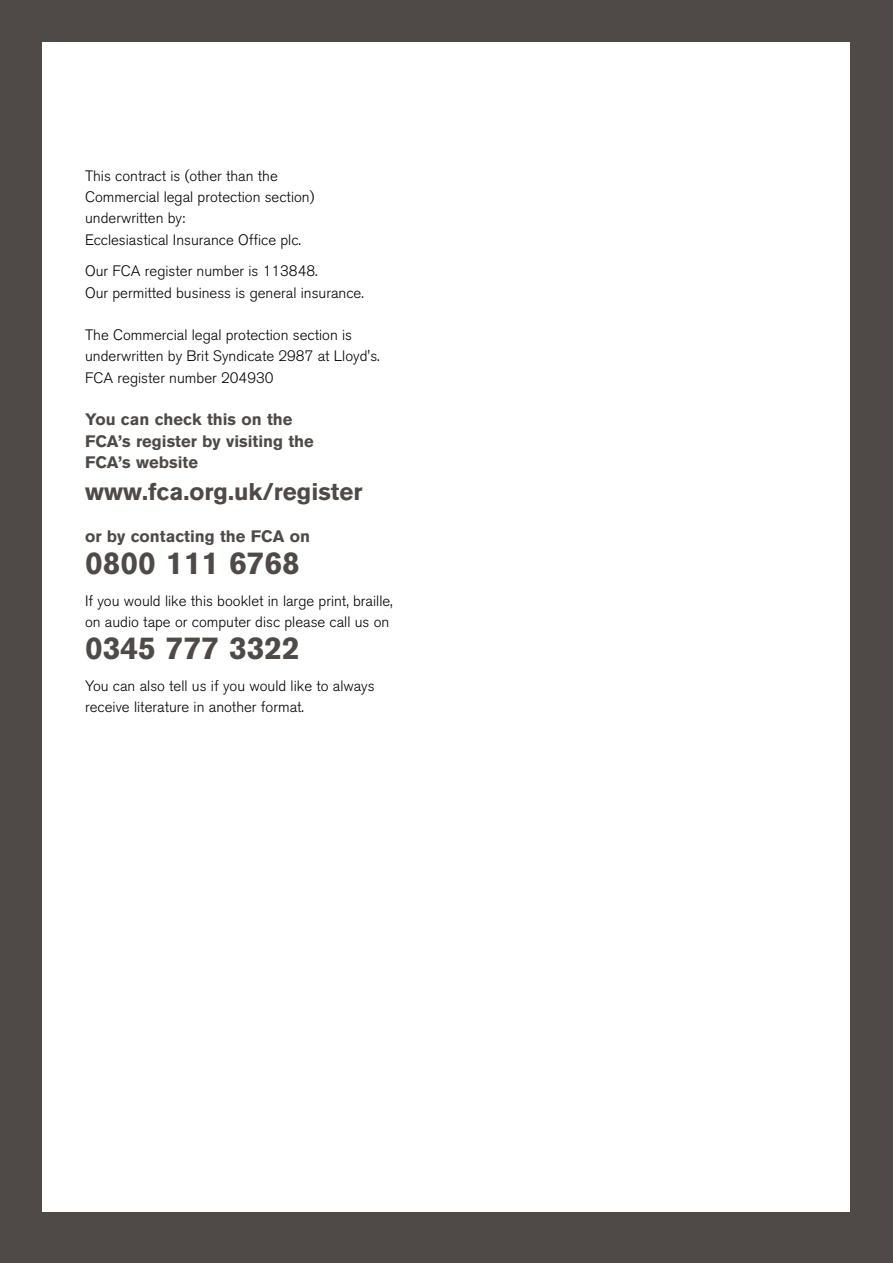
<style>
.page{position:relative;width:893px;height:1263px;background:#4f4a47}
.page>*{position:absolute;margin:0;border:0;box-sizing:border-box;transform-origin:0 0}
.t1{font:700 31.5px "Akzidenz Grotesk BQ";color:#4f4a47}
.t2{font:700 24px "Akzidenz Grotesk BQ";color:#4f4a47}
.t3{font:700 16.5px/21.3px "Akzidenz Grotesk BQ";color:#4f4a47}
.t4{font:300 15px/21.3px "Akzidenz Grotesk BQ";color:#000}
</style>
<div class="page">
<div style="left:43px;top:43px;width:807px;height:1169px;background:#fff"></div>
<p class="t4" style="left:85px;top:165px;width:231px">This contract is (other than the<br>Commercial legal protection section) underwritten by:<br>Ecclesiastical Insurance Office plc.</p>
<p class="t4" style="left:85px;top:261px;width:280px">Our FCA register number is 113848.<br>Our permitted business is general insurance.</p>
<p class="t4" style="left:85px;top:325px;width:296px">The Commercial legal protection section is underwritten by Brit Syndicate 2987 at Lloyd's.<br>FCA register number 204930</p>
<p class="t3" style="left:85px;top:409px;width:230px">You can check this on the<br>FCA’s register by visiting the<br>FCA’s website</p>
<h2 class="t2" style="left:85px;top:477px;width:279px">www.fca.org.uk/register</h2>
<p class="t3" style="left:85px;top:526px;width:226px">or by contacting the FCA on</p>
<h1 class="t1" style="left:85px;top:545px;width:216px">0800 111 6768</h1>
<p class="t4" style="left:85px;top:590px;width:309px">If you would like this booklet in large print, braille, on audio tape or computer disc please call us on</p>
<h1 class="t1" style="left:85px;top:630px;width:216px">0345 777 3322</h1>
<p class="t4" style="left:85px;top:675px;width:291px">You can also tell us if you would like to always receive literature in another format.</p>
</div>
